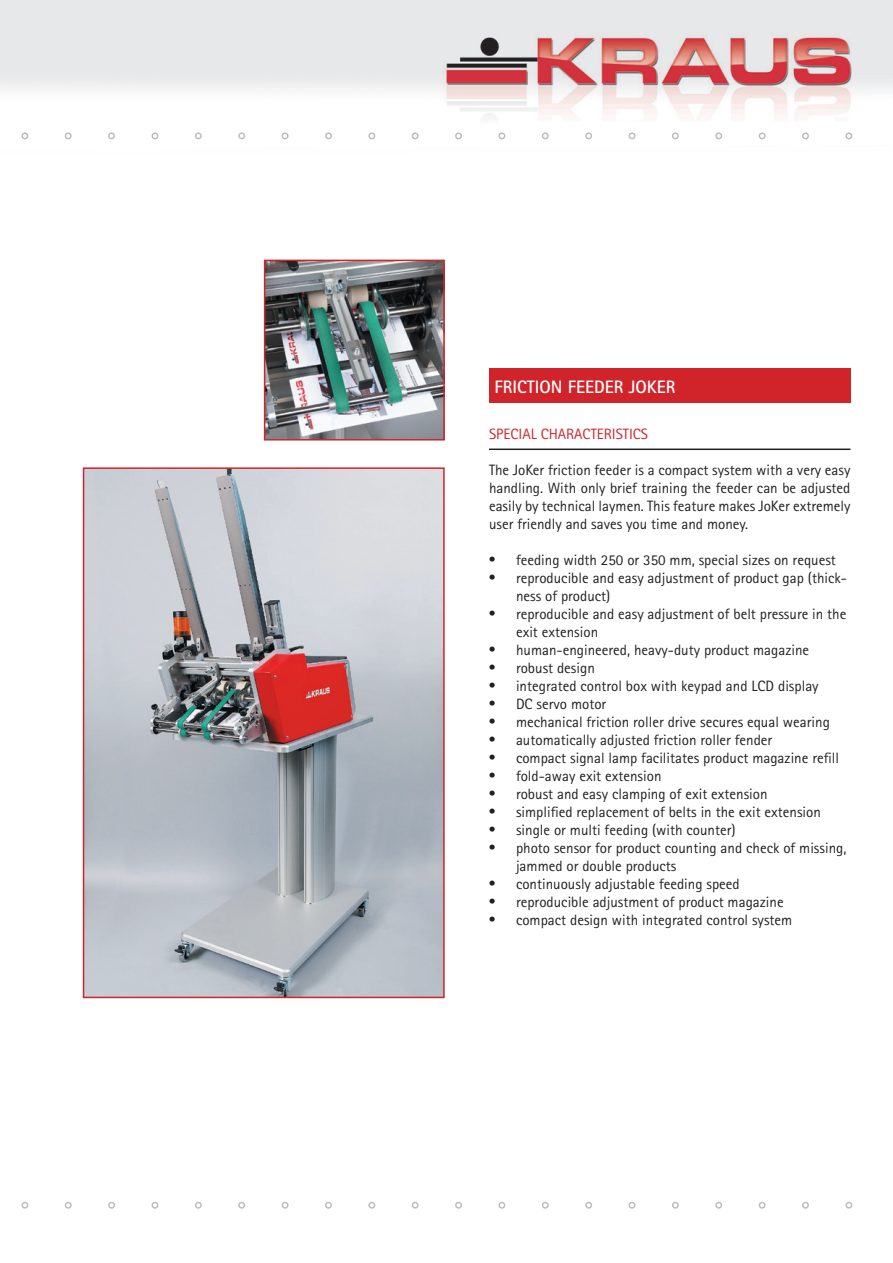
<style>
.page{position:relative;width:893px;height:1263px;background:#fff}
.page>*{position:absolute;margin:0;border:0;box-sizing:border-box;transform-origin:0 0}
.t1{font:700 18px "Rotis Sans Serif";color:#fff}
.t2{font:15px/18px "Rotis Sans Serif";color:#231f20}
.t3{font:15px "Rotis Sans Serif";letter-spacing:.095em;color:#d1232a}
.s1{font-family:"Times";font-size:18px}
</style>
<div class="page">
<img style="left:0;top:0;width:893px;height:140px">
<div style="left:21px;top:132px;width:7px;height:7px;border:2px solid #bcbdc0;border-radius:50%"></div>
<div style="left:65px;top:132px;width:7px;height:7px;border:2px solid #bcbdc0;border-radius:50%"></div>
<div style="left:108px;top:132px;width:7px;height:7px;border:2px solid #bcbdc0;border-radius:50%"></div>
<div style="left:152px;top:132px;width:6px;height:7px;border:2px solid #bcbdc0;border-radius:50%"></div>
<div style="left:195px;top:132px;width:7px;height:7px;border:2px solid #bcbdc0;border-radius:50%"></div>
<div style="left:238px;top:132px;width:7px;height:7px;border:2px solid #bcbdc0;border-radius:50%"></div>
<div style="left:282px;top:132px;width:7px;height:7px;border:2px solid #bcbdc0;border-radius:50%"></div>
<div style="left:325px;top:132px;width:7px;height:7px;border:2px solid #bcbdc0;border-radius:50%"></div>
<div style="left:368px;top:132px;width:7px;height:7px;border:2px solid #bcbdc0;border-radius:50%"></div>
<div style="left:412px;top:132px;width:7px;height:7px;border:2px solid #bcbdc0;border-radius:50%"></div>
<div style="left:455px;top:132px;width:7px;height:7px;border:2px solid #bcbdc0;border-radius:50%"></div>
<div style="left:498px;top:132px;width:7px;height:7px;border:2px solid #bcbdc0;border-radius:50%"></div>
<div style="left:542px;top:132px;width:7px;height:7px;border:2px solid #bcbdc0;border-radius:50%"></div>
<div style="left:585px;top:132px;width:7px;height:7px;border:2px solid #bcbdc0;border-radius:50%"></div>
<div style="left:629px;top:132px;width:6px;height:7px;border:2px solid #bcbdc0;border-radius:50%"></div>
<div style="left:672px;top:132px;width:7px;height:7px;border:2px solid #bcbdc0;border-radius:50%"></div>
<div style="left:715px;top:132px;width:7px;height:7px;border:2px solid #bcbdc0;border-radius:50%"></div>
<div style="left:759px;top:132px;width:7px;height:7px;border:2px solid #bcbdc0;border-radius:50%"></div>
<div style="left:802px;top:132px;width:7px;height:7px;border:2px solid #bcbdc0;border-radius:50%"></div>
<div style="left:845px;top:132px;width:7px;height:7px;border:2px solid #bcbdc0;border-radius:50%"></div>
<div style="left:21px;top:1202px;width:7px;height:7px;border:2px solid #bcbdc0;border-radius:50%"></div>
<div style="left:65px;top:1202px;width:7px;height:7px;border:2px solid #bcbdc0;border-radius:50%"></div>
<div style="left:108px;top:1202px;width:7px;height:7px;border:2px solid #bcbdc0;border-radius:50%"></div>
<div style="left:152px;top:1202px;width:6px;height:7px;border:2px solid #bcbdc0;border-radius:50%"></div>
<div style="left:195px;top:1202px;width:7px;height:7px;border:2px solid #bcbdc0;border-radius:50%"></div>
<div style="left:238px;top:1202px;width:7px;height:7px;border:2px solid #bcbdc0;border-radius:50%"></div>
<div style="left:282px;top:1202px;width:7px;height:7px;border:2px solid #bcbdc0;border-radius:50%"></div>
<div style="left:325px;top:1202px;width:7px;height:7px;border:2px solid #bcbdc0;border-radius:50%"></div>
<div style="left:368px;top:1202px;width:7px;height:7px;border:2px solid #bcbdc0;border-radius:50%"></div>
<div style="left:412px;top:1202px;width:7px;height:7px;border:2px solid #bcbdc0;border-radius:50%"></div>
<div style="left:455px;top:1202px;width:7px;height:7px;border:2px solid #bcbdc0;border-radius:50%"></div>
<div style="left:498px;top:1202px;width:7px;height:7px;border:2px solid #bcbdc0;border-radius:50%"></div>
<div style="left:542px;top:1202px;width:7px;height:7px;border:2px solid #bcbdc0;border-radius:50%"></div>
<div style="left:585px;top:1202px;width:7px;height:7px;border:2px solid #bcbdc0;border-radius:50%"></div>
<div style="left:629px;top:1202px;width:6px;height:7px;border:2px solid #bcbdc0;border-radius:50%"></div>
<div style="left:672px;top:1202px;width:7px;height:7px;border:2px solid #bcbdc0;border-radius:50%"></div>
<div style="left:715px;top:1202px;width:7px;height:7px;border:2px solid #bcbdc0;border-radius:50%"></div>
<div style="left:759px;top:1202px;width:7px;height:7px;border:2px solid #bcbdc0;border-radius:50%"></div>
<div style="left:802px;top:1202px;width:7px;height:7px;border:2px solid #bcbdc0;border-radius:50%"></div>
<div style="left:845px;top:1202px;width:7px;height:7px;border:2px solid #bcbdc0;border-radius:50%"></div>
<div style="left:489px;top:368px;width:361px;height:35px;background:#d1232a"></div>
<img style="left:86px;top:470px;width:356px;height:525px">
<div style="left:83px;top:467px;width:362px;height:531px;border:2px solid #d1232a"></div>
<img style="left:267px;top:263px;width:175px;height:174px">
<div style="left:264px;top:260px;width:181px;height:180px;border:2px solid #d1232a"></div>
<hr style="left:489px;top:448px;width:361px;height:2px;background:#231f20">
<p class="t1" style="left:494px;top:375px;width:182px">FRICTION FEEDER JOKER</p>
<p class="t3" style="left:489px;top:425px;width:152px">Special characteristics</p>
<p class="t2" style="left:489px;top:461px;width:363px;text-align:justify">The JoKer friction feeder is a compact system with a very easy handling. With only brief training the feeder can be adjusted easily by technical laymen. This feature makes JoKer extremely user friendly and saves you time and money.</p>
<p class="t2" style="left:489px;top:551px;width:348px"><span class="s1">•</span> feeding width 250 or 350 mm, special sizes on request</p>
<p class="t2" style="left:516px;top:569px;width:332px;text-indent:-27px"><span class="s1">•</span> reproducible and easy adjustment of product gap (thick&shy;ness of product)</p>
<p class="t2" style="left:516px;top:605px;width:332px;text-indent:-27px"><span class="s1">•</span> reproducible and easy adjustment of belt pressure in the exit extension</p>
<p class="t2" style="left:489px;top:641px;width:322px"><span class="s1">•</span> human-engineered, heavy-duty product magazine</p>
<p class="t2" style="left:489px;top:659px;width:107px"><span class="s1">•</span> robust design</p>
<p class="t2" style="left:489px;top:677px;width:331px"><span class="s1">•</span> integrated control box with keypad and LCD display</p>
<p class="t2" style="left:489px;top:695px;width:119px"><span class="s1">•</span> DC servo motor</p>
<p class="t2" style="left:489px;top:713px;width:342px"><span class="s1">•</span> mechanical friction roller drive secures equal wearing</p>
<p class="t2" style="left:489px;top:731px;width:285px"><span class="s1">•</span> automatically adjusted friction roller fender</p>
<p class="t2" style="left:489px;top:749px;width:351px"><span class="s1">•</span> compact signal lamp facilitates product magazine refill</p>
<p class="t2" style="left:489px;top:767px;width:174px"><span class="s1">•</span> fold-away exit extension</p>
<p class="t2" style="left:489px;top:785px;width:280px"><span class="s1">•</span> robust and easy clamping of exit extension</p>
<p class="t2" style="left:489px;top:803px;width:333px"><span class="s1">•</span> simplified replacement of belts in the exit extension</p>
<p class="t2" style="left:489px;top:821px;width:248px"><span class="s1">•</span> single or multi feeding (with counter)</p>
<p class="t2" style="left:516px;top:839px;width:332px;text-indent:-27px"><span class="s1">•</span> photo sensor for product counting and check of missing, jammed or double products</p>
<p class="t2" style="left:489px;top:875px;width:252px"><span class="s1">•</span> continuously adjustable feeding speed</p>
<p class="t2" style="left:489px;top:893px;width:296px"><span class="s1">•</span> reproducible adjustment of product magazine</p>
<p class="t2" style="left:489px;top:911px;width:305px"><span class="s1">•</span> compact design with integrated control system</p>
</div>
